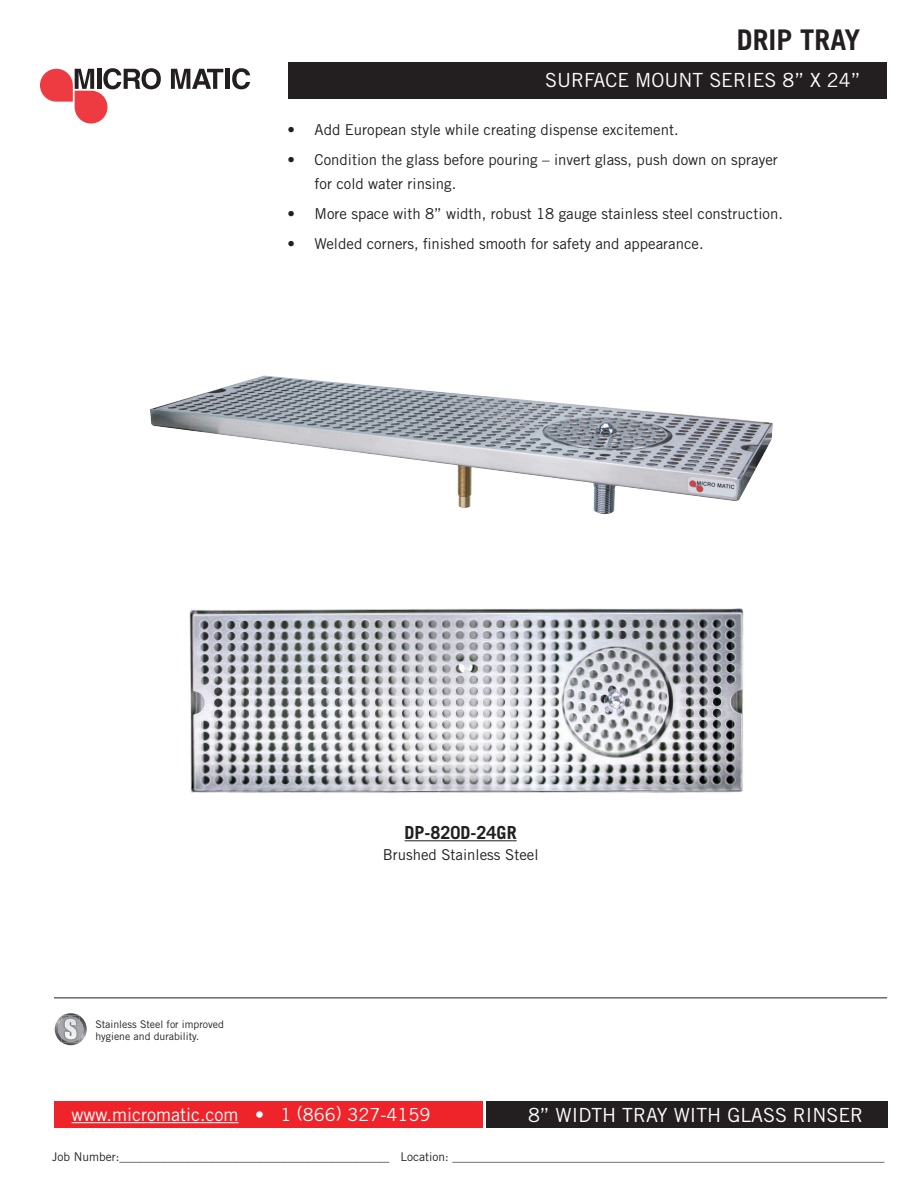
<style>
.page{position:relative;width:918px;height:1188px;background:#fff}
.page>*{position:absolute;margin:0;border:0;box-sizing:border-box;transform-origin:0 0}
.t1{font:700 28.5px "Trade Gothic LT Std";color:#231f20}
.t2{font:19.5px "Trade Gothic LT Std";color:#fff}
.t3{font:18px "Trade Gothic LT Std";color:#fff}
.t4{font:700 18px "Trade Gothic LT Std";color:#231f20}
.t5{font:15px/24px "Trade Gothic LT Std";color:#231f20}
.t6{font:12px "Trade Gothic LT Std";color:#231f20}
.t7{font:10.5px/12px "Trade Gothic LT Std";color:#231f20}
</style>
<div class="page">
<div style="left:288px;top:62px;width:599px;height:37px;background:#231f20"></div>
<svg style="left:40px;top:68px;width:121px;height:56px"></svg>
<svg style="left:171px;top:69px;width:52px;height:20px"></svg>
<hr style="left:225px;top:69px;width:4px;height:20px;background:#231f20">
<svg style="left:232px;top:68px;width:18px;height:21px"></svg>
<div style="left:54px;top:1101px;width:428px;height:27px;background:#ee242a"></div>
<div style="left:486px;top:1101px;width:401px;height:27px;background:#231f20"></div>
<hr style="left:54px;top:998px;width:833px;height:1px;background:#231f20">
<hr style="left:72px;top:1122px;width:167px;height:1px;background:#fff">
<svg style="left:55px;top:1013px;width:32px;height:32px"></svg>
<img style="left:62px;top:1016px;width:18px;height:1px">
<img style="left:62px;top:1021px;width:18px;height:17px">
<img style="left:62px;top:1038px;width:18px;height:4px">
<img style="left:62px;top:1017px;width:18px;height:4px">
<img style="left:65px;top:1019px;width:12px;height:20px">
<hr style="left:405px;top:840px;width:112px;height:1px;background:#231f20">
<img style="left:150px;top:375px;width:623px;height:140px">
<img style="left:189px;top:608px;width:555px;height:185px">
<h1 class="t1" style="left:737px;top:22px;width:125px">DRIP TRAY</h1>
<h2 class="t2" style="left:545px;top:68px;width:317px">SURFACE MOUNT SERIES 8” X 24”</h2>
<p class="t5" style="left:288px;top:118px;width:393px">• Add European style while creating dispense excitement.</p>
<p class="t5" style="left:315px;top:148px;width:465px;text-indent:-27px">• Condition the glass before pouring – invert glass, push down on sprayer for cold water rinsing.</p>
<p class="t5" style="left:288px;top:202px;width:497px">• More space with 8” width, robust 18 gauge stainless steel construction.</p>
<p class="t5" style="left:288px;top:232px;width:418px">• Welded corners, finished smooth for safety and appearance.</p>
<p class="t7" style="left:95px;top:1018px;width:130px">Stainless Steel for improved hygiene and durability.</p>
<p class="t4" style="left:405px;top:822px;width:114px">DP-820D-24GR</p>
<p class="t5" style="left:383px;top:842px;width:157px">Brushed Stainless Steel</p>
<p class="t3" style="left:72px;top:1104px;width:360px">www.micromatic.com • 1 (866) 327-4159</p>
<h2 class="t2" style="left:528px;top:1103px;width:337px">8” WIDTH TRAY WITH GLASS RINSER</h2>
<p class="t6" style="left:52px;top:1150px;width:834px">Job Number:_____________________________________________ Location: ________________________________________________________________________</p>
</div>
